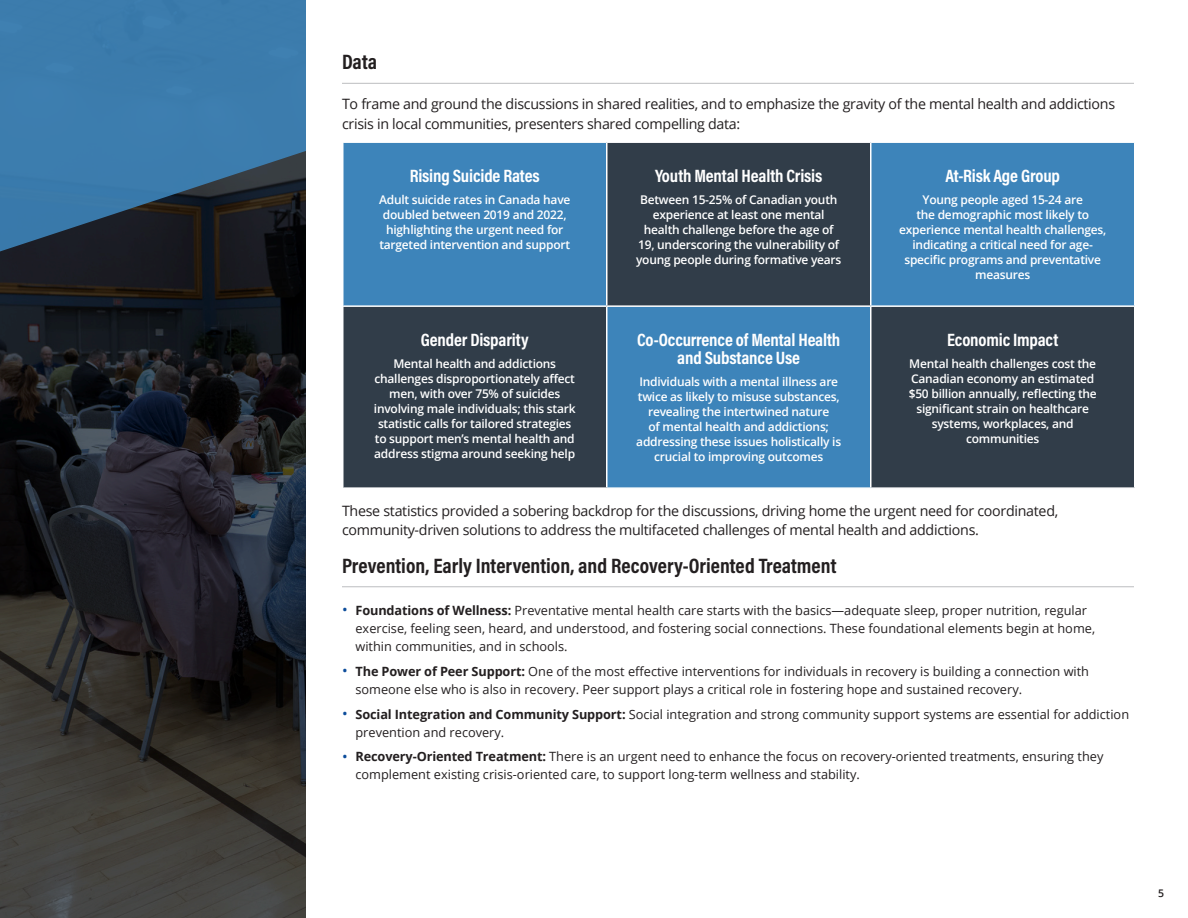
<style>
.page{position:relative;width:1188px;height:918px;background:#fff}
.page>*{position:absolute;margin:0;border:0;box-sizing:border-box;transform-origin:0 0}
.Heading_with_rule_below{font:700 21px "Acumin Pro Cond";color:#231f20}
.Side_Heading{font:700 18px/18px "Acumin Pro Cond";letter-spacing:-.01em;color:#fff;text-align:center}
.t1{font:14.25px/19.5px "Open Sans";letter-spacing:-.02em;color:#231f20}
.t2{font:12.75px/18px "Open Sans";color:#231f20}
.Small_Side_Body{font:600 12px/15px "Open Sans";letter-spacing:-.02em;color:#fff;text-align:center}
.t3{font:600 10.5px "Open Sans";color:#231f20}
.s1{font-size:15px;color:#0d4d9b}
.s2{font-weight:700}
</style>
<div class="page">
<hr style="left:342px;top:83px;width:792px;height:1px;background:#bcbdc0">
<hr style="left:342px;top:586px;width:792px;height:1px;background:#bcbdc0">
<div style="left:343px;top:142px;width:264px;height:164px;background:#3d84ba"></div>
<svg style="left:608px;top:143px;width:526px;height:344px;background:#376081"></svg>
<div style="left:343px;top:306px;width:264px;height:182px;background:#313d49"></div>
<hr style="left:342px;top:141px;width:265px;height:2px;background:#fff">
<hr style="left:342px;top:143px;width:2px;height:162px;background:#fff">
<hr style="left:606px;top:143px;width:2px;height:162px;background:#fff">
<hr style="left:870px;top:143px;width:2px;height:162px;background:#fff">
<hr style="left:342px;top:305px;width:265px;height:2px;background:#fff">
<hr style="left:342px;top:307px;width:2px;height:180px;background:#fff">
<hr style="left:607px;top:305px;width:264px;height:2px;background:#fff">
<hr style="left:606px;top:307px;width:2px;height:180px;background:#fff">
<hr style="left:871px;top:305px;width:265px;height:2px;background:#fff">
<hr style="left:870px;top:307px;width:2px;height:180px;background:#fff">
<hr style="left:342px;top:487px;width:265px;height:2px;background:#fff">
<svg style="left:0;top:256px;width:306px;height:662px;background:#262629"></svg>
<svg style="left:0;top:0;width:306px;height:256px;background:#34678f"></svg>
<p class="Heading_with_rule_below" style="left:342px;top:48px;width:37px">Data</p>
<p class="t1" style="left:342px;top:94px;width:775px">To frame and ground the discussions in shared realities, and to emphasize the gravity of the mental health and addictions crisis in local communities, presenters shared compelling data:</p>
<p class="Side_Heading" style="left:410px;top:167px;width:132px">Rising Suicide Rates</p>
<p class="Small_Side_Body" style="left:379px;top:192px;width:193px">Adult suicide rates in Canada have doubled between 2019 and 2022, highlighting the urgent need for targeted intervention and support</p>
<p class="Side_Heading" style="left:655px;top:167px;width:169px">Youth Mental Health Crisis</p>
<p class="Small_Side_Body" style="left:636px;top:192px;width:207px">Between 15-25% of Canadian youth experience at least one mental health challenge before the age of 19, underscoring the vulnerability of young people during formative years</p>
<p class="Side_Heading" style="left:946px;top:167px;width:116px">At-Risk Age Group</p>
<p class="Small_Side_Body" style="left:899px;top:192px;width:209px">Young people aged 15-24 are<br>the demographic most likely to experience mental health challenges, indicating a critical need for age&shy;specific programs and preventative measures</p>
<p class="Side_Heading" style="left:421px;top:331px;width:109px">Gender Disparity</p>
<p class="Small_Side_Body" style="left:374px;top:356px;width:203px">Mental health and addictions challenges disproportionately affect men, with over 75% of suicides involving male individuals; this stark statistic calls for tailored strategies to support men’s mental health and address stigma around seeking help</p>
<p class="Side_Heading" style="left:637px;top:331px;width:205px">Co-Occurrence of Mental Health and Substance Use</p>
<p class="Small_Side_Body" style="left:636px;top:374px;width:206px">Individuals with a mental illness are twice as likely to misuse substances, revealing the intertwined nature<br>of mental health and addictions; addressing these issues holistically is crucial to improving outcomes</p>
<p class="Side_Heading" style="left:947px;top:331px;width:113px">Economic Impact</p>
<p class="Small_Side_Body" style="left:909px;top:356px;width:190px">Mental health challenges cost the<br>Canadian economy an estimated $50 billion annually, reflecting the significant strain on healthcare systems, workplaces, and communities</p>
<p class="t1" style="left:342px;top:501px;width:718px">These statistics provided a sobering backdrop for the discussions, driving home the urgent need for coordinated, community-driven solutions to address the multifaceted challenges of mental health and addictions.</p>
<p class="Heading_with_rule_below" style="left:342px;top:552px;width:496px">Prevention, Early Intervention, and Recovery-Oriented Treatment</p>
<p class="t2" style="left:356px;top:601px;width:741px;text-indent:-14px"><span class="s1">•</span> <span class="s2">Foundations of Wellness:</span> Preventative mental health care starts with the basics—adequate sleep, proper nutrition, regular exercise, feeling seen, heard, and understood, and fostering social connections. These foundational elements begin at home, within communities, and in schools.</p>
<p class="t2" style="left:356px;top:662px;width:735px;text-indent:-14px"><span class="s1">•</span> <span class="s2">The Power of Peer Support:</span> One of the most effective interventions for individuals in recovery is building a connection with someone else who is also in recovery. Peer support plays a critical role in fostering hope and sustained recovery.</p>
<p class="t2" style="left:356px;top:705px;width:775px;text-indent:-14px"><span class="s1">•</span> <span class="s2">Social Integration and Community Support:</span> Social integration and strong community support systems are essential for addiction prevention and recovery.</p>
<p class="t2" style="left:356px;top:747px;width:750px;text-indent:-14px"><span class="s1">•</span> <span class="s2">Recovery-Oriented Treatment:</span> There is an urgent need to enhance the focus on recovery-oriented treatments, ensuring they complement existing crisis-oriented care, to support long-term wellness and stability.</p>
<p class="t3" style="left:1158px;top:886px;width:7px">5</p>
</div>
